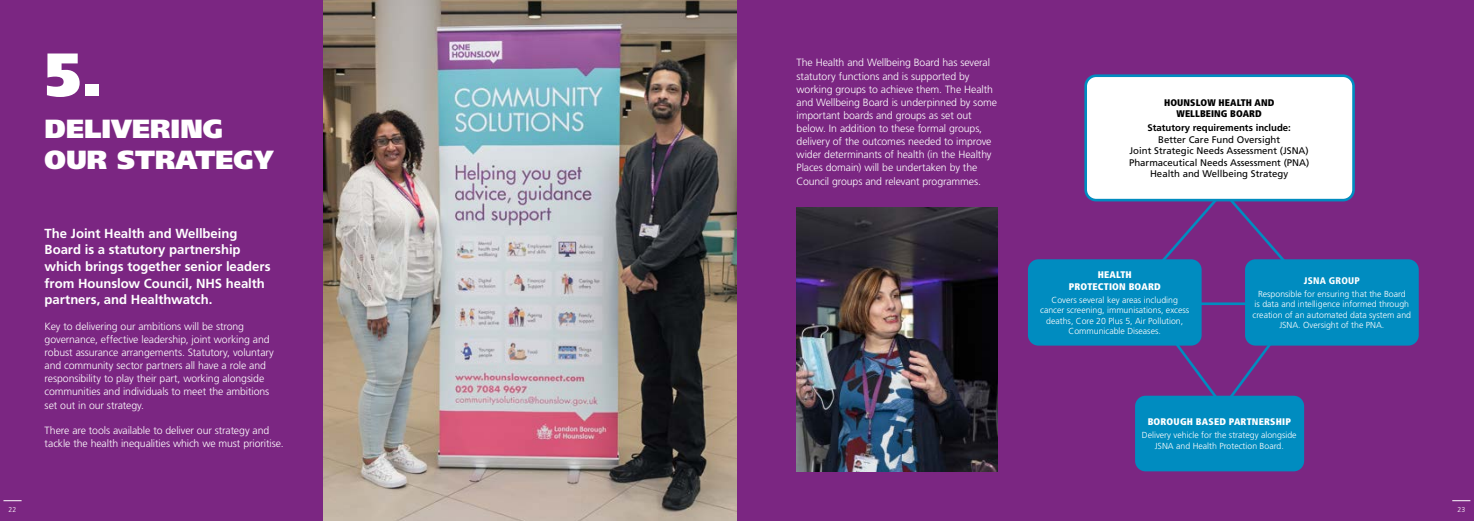
<style>
.page{position:relative;width:1474px;height:521px;background:#fff}
.page>*{position:absolute;margin:0;border:0;box-sizing:border-box;transform-origin:0 0}
.t1{font:900 61.25px "Frutiger LT Std";color:#fff}
.t2{font:900 26.25px/31.5px "Frutiger LT Std";color:#fff}
.t3{font:700 13.12px/16.6px "Frutiger LT Std";letter-spacing:-.005em;color:#fff}
.t4{font:300 10.5px/13.1px "Frutiger LT Std";letter-spacing:-.01em;color:#fff}
.t5{font:9.62px/11.5px "Frutiger LT Std";color:#000;text-align:center}
.t6{font:900 condensed 9.62px/11.5px "Frutiger LT Std";letter-spacing:.02em;color:#fff;text-align:center}
.t7{font:900 condensed 9.62px/11.5px "Frutiger LT Std";letter-spacing:.01em;color:#000;text-align:center}
.t8{font:900 condensed 9.62px "Frutiger LT Std";letter-spacing:.02em;color:#fff}
.t9{font:300 8.75px/10.5px "Frutiger LT Std";color:#fff;text-align:center}
.t10{font:300 7px "Frutiger LT Std";color:#fff}
.s1{font-weight:700}
</style>
<div class="page">
<div style="left:0;top:0;width:1473px;height:521px;background:#7b2682"></div>
<svg style="left:1141px;top:301px;width:164px;height:110px"></svg>
<svg style="left:1144px;top:201px;width:158px;height:80px"></svg>
<div style="left:1085px;top:76px;width:268px;height:124px;background:#fff;border-radius:10px"></div>
<div style="left:1084px;top:74px;width:270px;height:127px;border:3px solid #008cc0;border-radius:10px"></div>
<div style="left:1244px;top:259px;width:174px;height:87px;background:#008cc0;border-radius:10px"></div>
<div style="left:1027px;top:259px;width:174px;height:87px;background:#008cc0;border-radius:10px"></div>
<div style="left:1135px;top:396px;width:169px;height:75px;background:#008cc0;border-radius:10px"></div>
<img style="left:323px;top:0;width:414px;height:521px">
<img style="left:796px;top:207px;width:201px;height:264px">
<svg style="left:3px;top:500px;width:19px;height:1px"></svg>
<svg style="left:1452px;top:500px;width:18px;height:1px"></svg>
<h1 class="t1" style="left:45px;top:37px;width:60px">5.</h1>
<h1 class="t2" style="left:45px;top:112px;width:231px">DELIVERING<br>OUR STRATEGY</h1>
<p class="t3" style="left:45px;top:225px;width:227px">The Joint Health and Wellbeing<br>Board is a statutory partnership which brings together senior leaders from Hounslow Council, NHS health partners, and Healthwatch.</p>
<p class="t4" style="left:45px;top:320px;width:231px">Key to delivering our ambitions will be strong governance, effective leadership, joint working and robust assurance arrangements. Statutory, voluntary and community sector partners all have a role and responsibility to play their part, working alongside communities and individuals to meet the ambitions set out in our strategy.</p>
<p class="t4" style="left:45px;top:424px;width:240px">There are tools available to deliver our strategy and tackle the health inequalities which we must prioritise.</p>
<p class="t4" style="left:796px;top:56px;width:202px">The Health and Wellbeing Board has several statutory functions and is supported by working groups to achieve them. The Health and Wellbeing Board is underpinned by some important boards and groups as set out below. In addition to these formal groups, delivery of the outcomes needed to improve wider determinants of health (in the Healthy Places domain) will be undertaken by the Council groups and relevant programmes.</p>
<p class="t7" style="left:1163px;top:96px;width:112px">HOUNSLOW HEALTH AND<br>WELLBEING BOARD</p>
<p class="t5" style="left:1129px;top:122px;width:182px"><span class="s1">Statutory requirements include:<br></span>Better Care Fund Oversight<br>Joint Strategic Needs Assessment (JSNA)<br>Pharmaceutical Needs Assessment (PNA)<br>Health and Wellbeing Strategy</p>
<p class="t6" style="left:1068px;top:269px;width:93px">HEALTH<br>PROTECTION BOARD</p>
<p class="t9" style="left:1040px;top:294px;width:151px">Covers several key areas including cancer screening, immunisations, excess deaths, Core 20 Plus 5, Air Pollution, Communicable Diseases.</p>
<p class="t8" style="left:1303px;top:275px;width:57px">JSNA GROUP</p>
<p class="t9" style="left:1252px;top:289px;width:160px">Responsible for ensuring that the Board<br>is data and intelligence informed through creation of an automated data system and JSNA. Oversight of the PNA.</p>
<p class="t6" style="left:1147px;top:416px;width:145px">BOROUGH BASED PARTNERSHIP</p>
<p class="t9" style="left:1141px;top:430px;width:156px">Delivery vehicle for the strategy alongside<br>JSNA and Health Protection Board.</p>
<p class="t10" style="left:9px;top:505px;width:9px">22</p>
<p class="t10" style="left:1457px;top:505px;width:9px">23</p>
</div>
